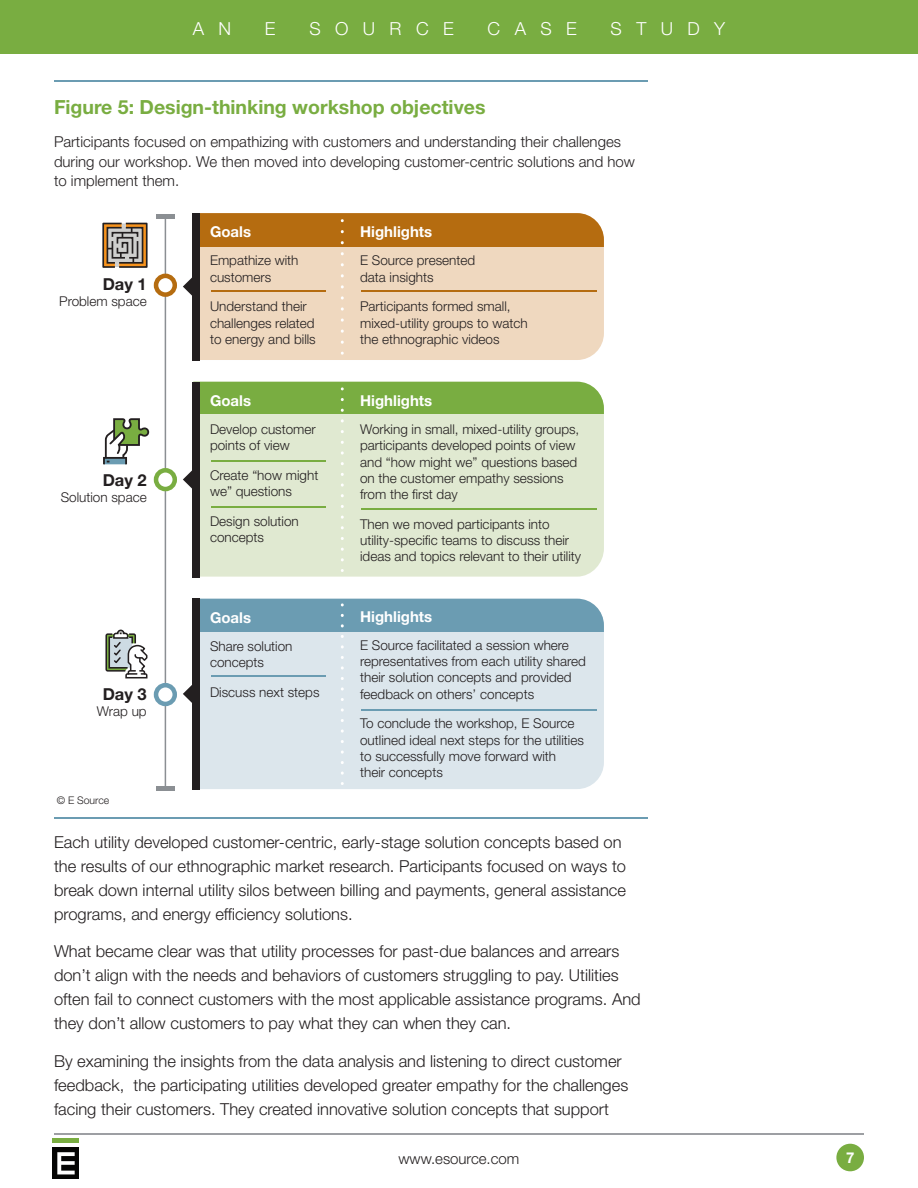
<style>
.page{position:relative;width:918px;height:1188px;background:#fff}
.page>*{position:absolute;margin:0;border:0;box-sizing:border-box;transform-origin:0 0}
.t1{font:700 19.5px "Helvetica Neue LT Std";color:#79ad41}
.t2{font:300 18px "Helvetica Neue LT Std";letter-spacing:.8em;color:#fff}
.t3{font:300 16.5px/24px "Helvetica Neue LT Std";color:#231f20}
.t4{font:700 16.5px "Helvetica Neue LT Std";color:#231f20}
.t5{font:300 15px/19.5px "Helvetica Neue LT Std";color:#231f20}
.t6{font:700 15px "Helvetica Neue LT Std";color:#fff}
.t7{font:300 13.5px/16.2px "Helvetica Neue LT Std";color:#231f20}
.t8{font:300 10.5px "Helvetica Neue LT Std";color:#231f20}
</style>
<div class="page">
<div style="left:836px;top:1144px;width:28px;height:27px;background:#79ad41;border-radius:50%"></div>
<div style="left:0;top:0;width:918px;height:54px;background:#79ad41"></div>
<hr style="left:54px;top:1133px;width:810px;height:2px;background:#7d8086">
<div style="left:52px;top:1147px;width:28px;height:32px;background:#050504"></div>
<div style="left:52px;top:1138px;width:28px;height:5px;background:#79ad41"></div>
<svg style="left:57px;top:1152px;width:18px;height:22px"></svg>
<div style="left:200px;top:631px;width:404px;height:158px;background:#dce6ec"></div>
<div style="left:200px;top:414px;width:404px;height:163px;background:#e0e9d1"></div>
<div style="left:193px;top:599px;width:411px;height:32px;background:#6b9cb2"></div>
<hr style="left:165px;top:219px;width:1px;height:569px;background:#8b8f93">
<svg style="left:156px;top:276px;width:19px;height:19px"></svg>
<div style="left:154px;top:274px;width:23px;height:23px;border:4px solid #b56c10;border-radius:50%"></div>
<svg style="left:156px;top:470px;width:19px;height:19px"></svg>
<div style="left:154px;top:468px;width:23px;height:23px;border:4px solid #79ad41;border-radius:50%"></div>
<svg style="left:156px;top:685px;width:19px;height:19px"></svg>
<div style="left:154px;top:683px;width:23px;height:23px;border:4px solid #6b9cb2;border-radius:50%"></div>
<div style="left:200px;top:247px;width:404px;height:113px;background:#efd8bf"></div>
<div style="left:193px;top:213px;width:411px;height:34px;background:#b56c10"></div>
<svg style="left:183px;top:277px;width:9px;height:19px"></svg>
<hr style="left:156px;top:215px;width:19px;height:4px;background:#8b8f93">
<hr style="left:156px;top:786px;width:19px;height:4px;background:#8b8f93">
<div style="left:193px;top:382px;width:411px;height:32px;background:#79ad41"></div>
<div style="left:192px;top:213px;width:8px;height:148px;background:#231f20"></div>
<svg style="left:183px;top:470px;width:9px;height:19px"></svg>
<div style="left:192px;top:382px;width:8px;height:195px;background:#231f20"></div>
<svg style="left:183px;top:685px;width:9px;height:18px"></svg>
<div style="left:192px;top:599px;width:8px;height:191px;background:#231f20"></div>
<svg style="left:105px;top:629px;width:43px;height:50px"></svg>
<svg style="left:102px;top:222px;width:46px;height:46px;background:#97836f"></svg>
<svg style="left:103px;top:418px;width:47px;height:47px"></svg>
<svg style="left:341px;top:399px;width:3px;height:172px"></svg>
<svg style="left:341px;top:615px;width:3px;height:169px"></svg>
<hr style="left:212px;top:290px;width:114px;height:1px;background:#b56c10">
<hr style="left:212px;top:461px;width:114px;height:1px;background:#79ad41">
<hr style="left:212px;top:506px;width:114px;height:1px;background:#79ad41">
<hr style="left:212px;top:676px;width:114px;height:1px;background:#6b9cb2">
<hr style="left:361px;top:290px;width:235px;height:1px;background:#b56c10">
<hr style="left:361px;top:508px;width:235px;height:1px;background:#79ad41">
<hr style="left:361px;top:710px;width:235px;height:1px;background:#6b9cb2">
<svg style="left:341px;top:232px;width:3px;height:122px"></svg>
<hr style="left:54px;top:80px;width:594px;height:1px;background:#6b9cb2">
<hr style="left:54px;top:817px;width:594px;height:1px;background:#6b9cb2">
<h2 class="t2" style="left:193px;top:17px;width:40px">A N</h2>
<h2 class="t2" style="left:265px;top:17px;width:12px">E</h2>
<h2 class="t2" style="left:309px;top:17px;width:146px">SOURCE</h2>
<h2 class="t2" style="left:488px;top:17px;width:91px">CASE</h2>
<h2 class="t2" style="left:611px;top:17px;width:116px">STUDY</h2>
<h1 class="t1" style="left:54px;top:95px;width:433px">Figure 5: Design-thinking workshop objectives</h1>
<p class="t5" style="left:54px;top:132px;width:582px">Participants focused on empathizing with customers and understanding their challenges during our workshop. We then moved into developing customer-centric solutions and how to implement them.</p>
<p class="t4" style="left:103px;top:274px;width:46px">Day 1</p>
<p class="t7" style="left:59px;top:293px;width:89px">Problem space</p>
<p class="t4" style="left:103px;top:470px;width:46px">Day 2</p>
<p class="t7" style="left:61px;top:489px;width:88px">Solution space</p>
<p class="t4" style="left:103px;top:684px;width:46px">Day 3</p>
<p class="t7" style="left:97px;top:703px;width:51px">Wrap up</p>
<p class="t8" style="left:57px;top:794px;width:54px">© E Source</p>
<p class="t6" style="left:210px;top:223px;width:43px">Goals</p>
<p class="t7" style="left:210px;top:252px;width:90px">Empathize with customers</p>
<p class="t7" style="left:210px;top:298px;width:107px">Understand their challenges related to energy and bills</p>
<p class="t6" style="left:210px;top:391px;width:43px">Goals</p>
<p class="t7" style="left:210px;top:421px;width:107px">Develop customer points of view</p>
<p class="t7" style="left:210px;top:467px;width:110px">Create “how might we” questions</p>
<p class="t7" style="left:210px;top:513px;width:90px">Design solution concepts</p>
<p class="t6" style="left:210px;top:608px;width:43px">Goals</p>
<p class="t7" style="left:210px;top:638px;width:84px">Share solution concepts</p>
<p class="t7" style="left:210px;top:683px;width:111px">Discuss next steps</p>
<p class="t6" style="left:360px;top:223px;width:74px">Highlights</p>
<p class="t7" style="left:360px;top:252px;width:117px">E Source presented data insights</p>
<p class="t7" style="left:360px;top:298px;width:169px">Participants formed small, mixed-utility groups to watch the ethnographic videos</p>
<p class="t6" style="left:360px;top:391px;width:74px">Highlights</p>
<p class="t7" style="left:360px;top:421px;width:221px">Working in small, mixed-utility groups, participants developed points of view and “how might we” questions based on the customer empathy sessions from the first day</p>
<p class="t7" style="left:360px;top:516px;width:223px">Then we moved participants into utility-specific teams to discuss their ideas and topics relevant to their utility</p>
<p class="t6" style="left:360px;top:607px;width:74px">Highlights</p>
<p class="t7" style="left:360px;top:637px;width:227px">E Source facilitated a session where representatives from each utility shared their solution concepts and provided feedback on others’ concepts</p>
<p class="t7" style="left:360px;top:715px;width:225px">To conclude the workshop, E Source outlined ideal next steps for the utilities to successfully move forward with their concepts</p>
<p class="t3" style="left:54px;top:829px;width:574px">Each utility developed customer-centric, early-stage solution concepts based on the results of our ethnographic market research. Participants focused on ways to break down internal utility silos between billing and payments, general assistance programs, and energy efficiency solutions.</p>
<p class="t3" style="left:54px;top:939px;width:588px">What became clear was that utility processes for past-due balances and arrears don’t align with the needs and behaviors of customers struggling to pay. Utilities often fail to connect customers with the most applicable assistance programs. And they don’t allow customers to pay what they can when they can.</p>
<p class="t3" style="left:54px;top:1048px;width:576px">By examining the insights from the data analysis and listening to direct customer feedback, the participating utilities developed greater empathy for the challenges facing their customers. They created innovative solution concepts that support</p>
<p class="t5" style="left:399px;top:1149px;width:122px">www.esource.com</p>
<p class="t6" style="left:846px;top:1148px;width:10px">7</p>
</div>
